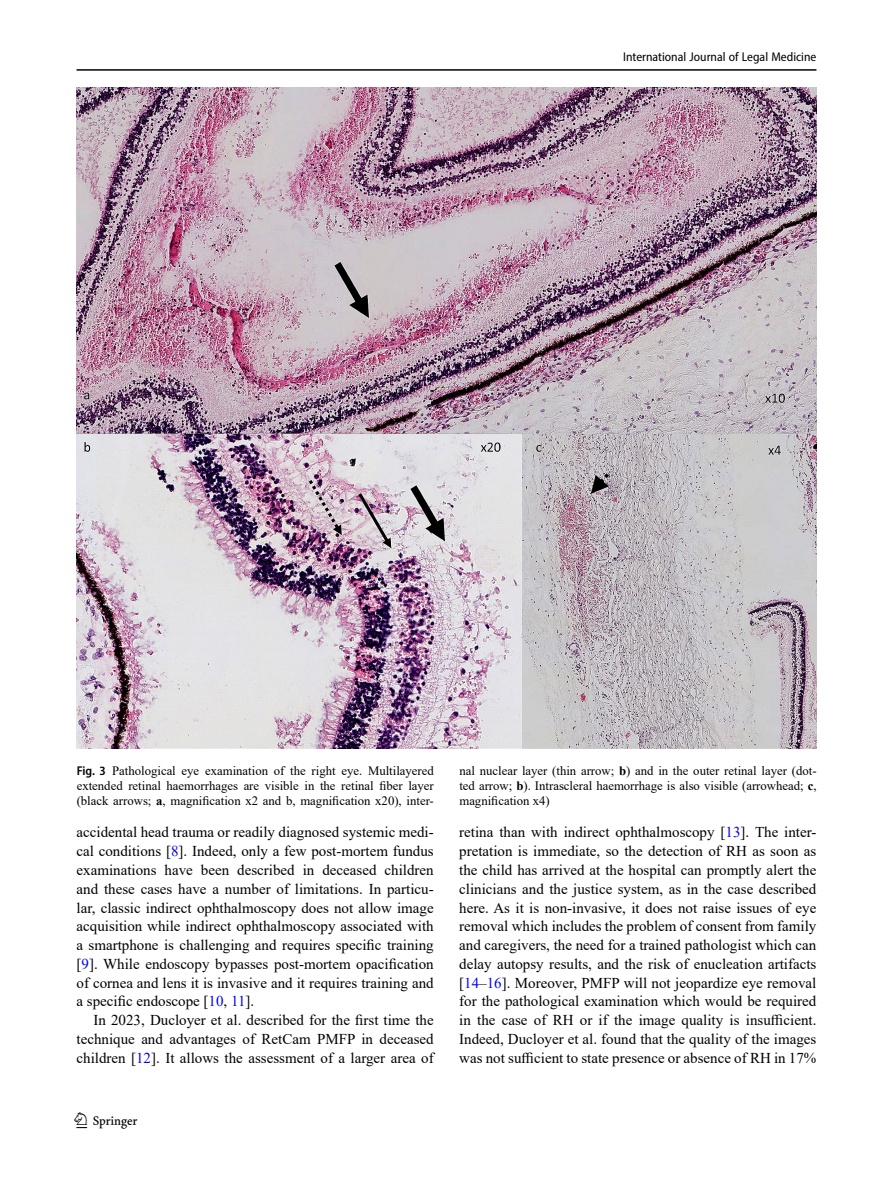
<style>
.page{position:relative;width:893px;height:1187px;background:#fff}
.page>*{position:absolute;margin:0;border:0;box-sizing:border-box;transform-origin:0 0}
.t1{font:22.5px "Springnew";color:#000}
.Body_Text_Indent{font:15px/18.8px "Times New Roman";color:#000;text-align:justify}
.Body_Text{font:15px/18.8px "Times New Roman";color:#000;text-align:justify}
.Figure_Caption{font:12.75px/15px "Times New Roman";color:#000;text-align:justify}
.t2{font:semi-condensed 12.75px "Myriad Pro";color:#000}
.s1{font-family:"Myriad Pro";font-weight:600;font-stretch:semi-condensed}
.s2{font-weight:700}
.s3{color:#00f}
</style>
<div class="page">
<hr style="left:77px;top:69px;width:739px;height:2px;background:#000">
<img style="left:77px;top:87px;width:740px;height:661px">
<p class="t2" style="left:623px;top:49px;width:195px">International Journal of Legal Medicine</p>
<p class="Figure_Caption" style="left:77px;top:762px;width:359px"><span class="s1">Fig. 3</span> Pathological eye examination of the right eye. Multilayered extended retinal haemorrhages are visible in the retinal fiber layer (black arrows; <span class="s2">a</span>, magnification x2 and b, magnification x20), inter-</p>
<p class="Figure_Caption" style="left:459px;top:762px;width:359px">nal nuclear layer (thin arrow; <span class="s2">b</span>) and in the outer retinal layer (dot&shy;ted arrow; <span class="s2">b</span>). Intrascleral haemorrhage is also visible (arrowhead; <span class="s2">c</span>, magnification x4)</p>
<p class="Body_Text" style="left:77px;top:822px;width:359px">accidental head trauma or readily diagnosed systemic medi&shy;cal conditions [<span class="s3">8</span>]. Indeed, only a few post-mortem fundus examinations have been described in deceased children and these cases have a number of limitations. In particu&shy;lar, classic indirect ophthalmoscopy does not allow image acquisition while indirect ophthalmoscopy associated with a smartphone is challenging and requires specific training [<span class="s3">9</span>]. While endoscopy bypasses post-mortem opacification of cornea and lens it is invasive and it requires training and a specific endoscope [<span class="s3">10</span>, <span class="s3">11</span>].</p>
<p class="Body_Text_Indent" style="left:77px;top:1010px;width:359px;text-indent:17px">In 2023, Ducloyer et al. described for the first time the technique and advantages of RetCam PMFP in deceased children [<span class="s3">12</span>]. It allows the assessment of a larger area of</p>
<h1 class="t1" style="left:77px;top:1107px;width:63px">1 3</h1>
<p class="Body_Text_Indent" style="left:459px;top:822px;width:359px">retina than with indirect ophthalmoscopy [<span class="s3">13</span>]. The inter&shy;pretation is immediate, so the detection of RH as soon as the child has arrived at the hospital can promptly alert the clinicians and the justice system, as in the case described here. As it is non-invasive, it does not raise issues of eye removal which includes the problem of consent from family and caregivers, the need for a trained pathologist which can delay autopsy results, and the risk of enucleation artifacts [<span class="s3">14</span>–<span class="s3">16</span>]. Moreover, PMFP will not jeopardize eye removal for the pathological examination which would be required in the case of RH or if the image quality is insufficient.<br>Indeed, Ducloyer et al. found that the quality of the images was not sufficient to state presence or absence of RH in 17%</p>
</div>
